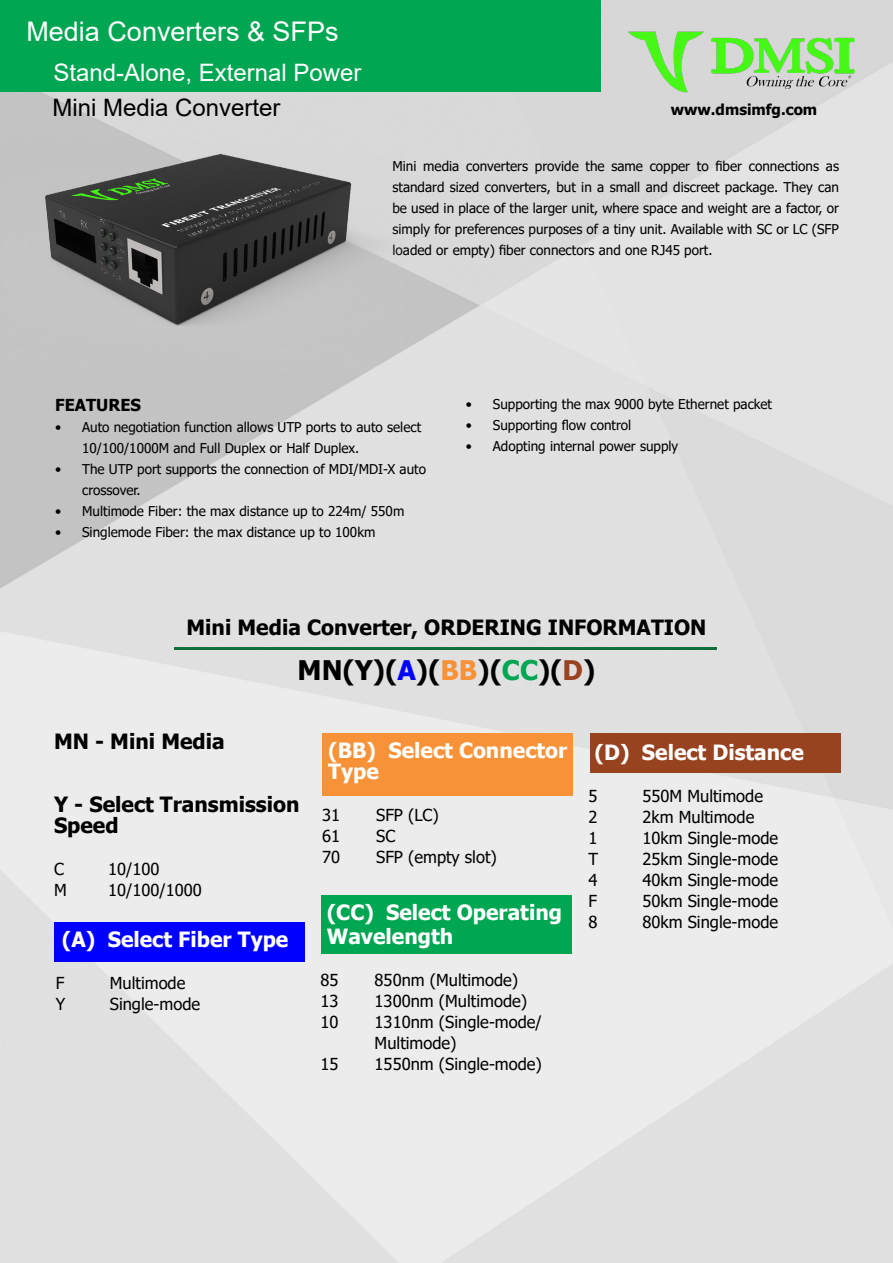
<style>
.page{position:relative;width:893px;height:1263px;background:#fff}
.page>*{position:absolute;margin:0;border:0;box-sizing:border-box;transform-origin:0 0}
.t1{font:27px "Arial";color:#fff}
.t2{font:700 27px "Tahoma";color:#000}
.t3{font:24px "Arial";color:#fff}
.t4{font:24px "Arial";color:#000}
.t5{font:700 21px "Tahoma";color:#fff}
.t6{font:700 21px "Tahoma";color:#000}
.t7{font:16.5px "Tahoma";color:#000}
.t8{font:700 16.5px "Tahoma";color:#000}
.t9{font:700 15px "Tahoma";color:#000}
.t10{font:13.5px/21px "Tahoma";color:#000}
.s1{color:#00f}
.s2{color:#f79239}
.s3{color:#00a651}
.s4{color:#994421}
</style>
<div class="page">
<img style="left:0;top:0;width:893px;height:1263px">
<img style="left:625px;top:30px;width:233px;height:63px">
<div style="left:0;top:0;width:601px;height:92px;background:#00a651"></div>
<div style="left:322px;top:733px;width:250px;height:62px;background:#f79239"></div>
<div style="left:54px;top:922px;width:250px;height:39px;background:#00f"></div>
<div style="left:321px;top:895px;width:250px;height:59px;background:#00a651"></div>
<div style="left:590px;top:733px;width:250px;height:39px;background:#984320"></div>
<hr style="left:175px;top:648px;width:542px;height:2px;background:#0f7039">
<img style="left:2px;top:92px;width:401px;height:281px">
<h1 class="t1" style="left:26px;top:13px;width:314px">Media Converters &amp; SFPs</h1>
<h2 class="t3" style="left:53px;top:56px;width:310px">Stand-Alone, External Power</h2>
<h2 class="t4" style="left:52px;top:91px;width:230px">Mini Media Converter</h2>
<p class="t9" style="left:671px;top:99px;width:148px">www.dmsimfg.com</p>
<p class="t10" style="left:392px;top:156px;width:448px;text-align:justify">Mini media converters provide the same copper to fiber connections as standard sized converters, but in a small and discreet package. They can be used in place of the larger unit, where space and weight are a factor, or simply for preferences purposes of a tiny unit. Available with SC or LC (SFP loaded or empty) fiber connectors and one RJ45 port.</p>
<p class="t8" style="left:55px;top:393px;width:87px">FEATURES</p>
<p class="t10" style="left:82px;top:417px;width:341px;text-indent:-27px">• Auto negotiation function allows UTP ports to auto select<br>10/100/1000M and Full Duplex or Half Duplex.</p>
<p class="t10" style="left:82px;top:459px;width:345px;text-indent:-27px">• The UTP port supports the connection of MDI/MDI-X auto crossover.</p>
<p class="t10" style="left:55px;top:501px;width:351px">• Multimode Fiber: the max distance up to 224m/ 550m</p>
<p class="t10" style="left:55px;top:522px;width:322px">• Singlemode Fiber: the max distance up to 100km</p>
<p class="t10" style="left:466px;top:394px;width:308px">• Supporting the max 9000 byte Ethernet packet</p>
<p class="t10" style="left:466px;top:415px;width:167px">• Supporting flow control</p>
<p class="t10" style="left:466px;top:436px;width:214px">• Adopting internal power supply</p>
<p class="t6" style="left:187px;top:613px;width:521px">Mini Media Converter, ORDERING INFORMATION</p>
<p class="t2" style="left:298px;top:651px;width:299px">MN(Y)(<span class="s1">A</span>)(<span class="s2">BB</span>)(<span class="s3">CC</span>)(<span class="s4">D</span>)</p>
<p class="t6" style="left:54px;top:727px;width:172px">MN - Mini Media</p>
<p class="t6" style="left:54px;top:790px;width:247px">Y - Select Transmission</p>
<p class="t6" style="left:54px;top:811px;width:66px">Speed</p>
<p class="t7" style="left:54px;top:858px;width:11px">C</p>
<p class="t7" style="left:108px;top:858px;width:53px">10/100</p>
<p class="t7" style="left:54px;top:879px;width:14px">M</p>
<p class="t7" style="left:108px;top:879px;width:95px">10/100/1000</p>
<p class="t5" style="left:62px;top:925px;width:228px">(A) Select Fiber Type</p>
<p class="t7" style="left:56px;top:972px;width:10px">F</p>
<p class="t7" style="left:110px;top:972px;width:77px">Multimode</p>
<p class="t7" style="left:56px;top:993px;width:11px">Y</p>
<p class="t7" style="left:110px;top:993px;width:92px">Single-mode</p>
<p class="t5" style="left:328px;top:735px;width:240px">(BB) Select Connector</p>
<p class="t5" style="left:328px;top:756px;width:52px">Type</p>
<p class="t7" style="left:322px;top:803px;width:20px">31</p>
<p class="t7" style="left:376px;top:803px;width:64px">SFP (LC)</p>
<p class="t7" style="left:322px;top:824px;width:20px">61</p>
<p class="t7" style="left:376px;top:824px;width:21px">SC</p>
<p class="t7" style="left:322px;top:845px;width:20px">70</p>
<p class="t7" style="left:376px;top:845px;width:122px">SFP (empty slot)</p>
<p class="t5" style="left:327px;top:898px;width:237px">(CC) Select Operating</p>
<p class="t5" style="left:327px;top:922px;width:128px">Wavelength</p>
<p class="t7" style="left:321px;top:969px;width:20px">85</p>
<p class="t7" style="left:375px;top:969px;width:145px">850nm (Multimode)</p>
<p class="t7" style="left:321px;top:990px;width:20px">13</p>
<p class="t7" style="left:375px;top:990px;width:154px">1300nm (Multimode)</p>
<p class="t7" style="left:321px;top:1011px;width:20px">10</p>
<p class="t7" style="left:375px;top:1011px;width:169px">1310nm (Single-mode/</p>
<p class="t7" style="left:375px;top:1032px;width:83px">Multimode)</p>
<p class="t7" style="left:321px;top:1053px;width:20px">15</p>
<p class="t7" style="left:375px;top:1053px;width:169px">1550nm (Single-mode)</p>
<p class="t5" style="left:595px;top:737px;width:211px">(D) Select Distance</p>
<p class="t7" style="left:588px;top:784px;width:11px">5</p>
<p class="t7" style="left:642px;top:784px;width:122px">550M Multimode</p>
<p class="t7" style="left:588px;top:805px;width:11px">2</p>
<p class="t7" style="left:642px;top:805px;width:113px">2km Multimode</p>
<p class="t7" style="left:588px;top:826px;width:11px">1</p>
<p class="t7" style="left:642px;top:826px;width:137px">10km Single-mode</p>
<p class="t7" style="left:588px;top:847px;width:11px">T</p>
<p class="t7" style="left:642px;top:847px;width:137px">25km Single-mode</p>
<p class="t7" style="left:588px;top:868px;width:11px">4</p>
<p class="t7" style="left:642px;top:868px;width:137px">40km Single-mode</p>
<p class="t7" style="left:588px;top:889px;width:10px">F</p>
<p class="t7" style="left:642px;top:889px;width:137px">50km Single-mode</p>
<p class="t7" style="left:588px;top:910px;width:11px">8</p>
<p class="t7" style="left:642px;top:910px;width:137px">80km Single-mode</p>
</div>
